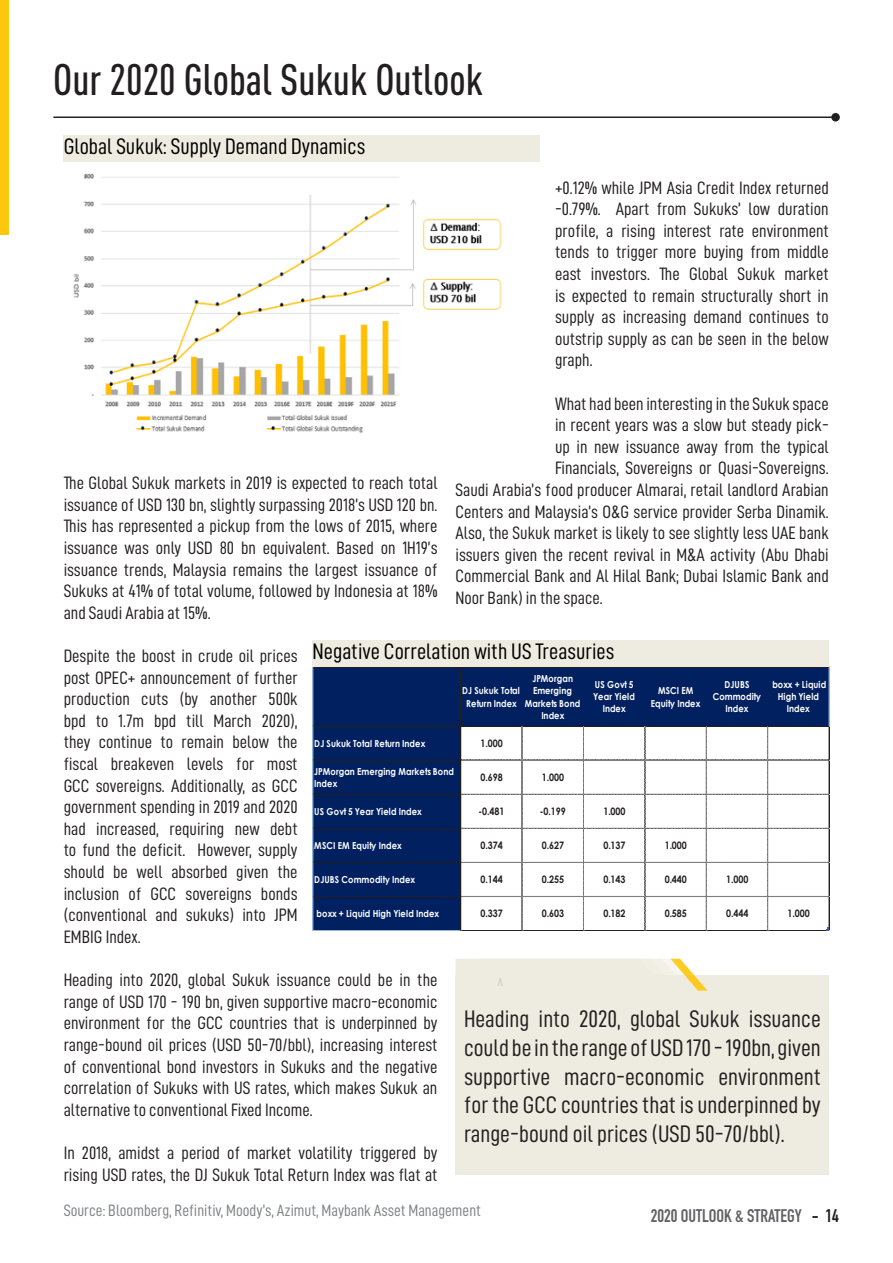
<style>
.page{position:relative;width:893px;height:1263px;background:#fff}
.page>*{position:absolute;margin:0;border:0;box-sizing:border-box;transform-origin:0 0}
.t1{font:500 43.5px "DIN Cond";color:#231f20}
.t2{font:24px/28.8px "D DIN Condensed";color:#231f20;text-align:justify}
.t3{font:22.5px "D DIN Condensed";color:#000}
.t4{font:18px/21.6px "D DIN Condensed";color:#231f20;text-align:justify}
.t5{font:700 18px "DIN Condensed";color:#616164}
.t6{font:16.5px "D DIN Condensed";color:#808285}
.t7{font:700 10.2px "Century Gothic";color:#231f20;scale:.87 1}
.t8{font:700 9.6px/12.1px "Century Gothic";letter-spacing:.005em;color:#fff;text-align:center;scale:.87 1}
.t9{font:700 9.6px/12.1px "Century Gothic";letter-spacing:.025em;color:#fff;text-align:center;scale:.87 1}
.s1{color:#231f20}
</style>
<div class="page">
<div style="left:0;top:0;width:8px;height:234px;background:#fdc70d"></div>
<hr style="left:54px;top:116px;width:782px;height:2px;background:#231f20">
<div style="left:831px;top:113px;width:9px;height:9px;background:#231f20;border-radius:50%"></div>
<img style="left:73px;top:173px;width:429px;height:260px">
<div style="left:313px;top:667px;width:516px;height:59px;background:#002060"></div>
<div style="left:313px;top:726px;width:148px;height:205px;background:#002060"></div>
<hr style="left:313px;top:667px;width:516px;height:1px;background:#231f20">
<hr style="left:313px;top:667px;width:1px;height:59px;background:#95b3d7">
<hr style="left:313px;top:726px;width:516px;height:1px;background:#231f20">
<hr style="left:829px;top:667px;width:1px;height:59px;background:#95b3d7">
<hr style="left:313px;top:726px;width:1px;height:34px;background:#95b3d7">
<hr style="left:313px;top:760px;width:148px;height:1px;background:#231f20">
<hr style="left:461px;top:760px;width:368px;height:1px;background:#bfbfbf">
<hr style="left:313px;top:761px;width:1px;height:33px;background:#95b3d7">
<hr style="left:313px;top:794px;width:148px;height:1px;background:#231f20">
<hr style="left:461px;top:794px;width:368px;height:1px;background:#bfbfbf">
<hr style="left:313px;top:795px;width:1px;height:33px;background:#95b3d7">
<hr style="left:313px;top:828px;width:148px;height:1px;background:#231f20">
<hr style="left:461px;top:828px;width:368px;height:1px;background:#bfbfbf">
<hr style="left:313px;top:829px;width:1px;height:33px;background:#95b3d7">
<hr style="left:313px;top:862px;width:148px;height:1px;background:#231f20">
<hr style="left:461px;top:862px;width:368px;height:1px;background:#bfbfbf">
<hr style="left:313px;top:863px;width:1px;height:33px;background:#95b3d7">
<hr style="left:313px;top:896px;width:148px;height:1px;background:#231f20">
<hr style="left:461px;top:896px;width:368px;height:1px;background:#bfbfbf">
<hr style="left:313px;top:897px;width:1px;height:34px;background:#95b3d7">
<hr style="left:313px;top:930px;width:147px;height:1px;background:#95b3d7">
<hr style="left:460px;top:667px;width:1px;height:264px;background:#231f20">
<hr style="left:522px;top:726px;width:1px;height:204px;background:#bfbfbf">
<hr style="left:583px;top:726px;width:1px;height:204px;background:#bfbfbf">
<hr style="left:645px;top:726px;width:1px;height:204px;background:#bfbfbf">
<hr style="left:706px;top:726px;width:1px;height:204px;background:#bfbfbf">
<hr style="left:767px;top:726px;width:1px;height:204px;background:#bfbfbf">
<hr style="left:461px;top:930px;width:368px;height:1px;background:#231f20">
<hr style="left:829px;top:726px;width:1px;height:205px;background:#231f20">
<div style="left:455px;top:975px;width:374px;height:199px;background:#eeece0"></div>
<div style="left:64px;top:135px;width:476px;height:27px;background:#eeece0"></div>
<div style="left:313px;top:640px;width:516px;height:27px;background:#eeece0"></div>
<svg style="left:455px;top:959px;width:252px;height:31px"></svg>
<h1 class="t1" style="left:53px;top:54px;width:431px">Our 2020 Global Sukuk Outlook</h1>
<p class="t3" style="left:64px;top:134px;width:303px">Global Sukuk: Supply Demand Dynamics</p>
<p class="t4" style="left:555px;top:176px;width:275px">+0.12% while JPM Asia Credit Index returned -0.79%. Apart from Sukuks’ low duration profile, a rising interest rate environment tends to trigger more buying from middle east investors. The Global Sukuk market is expected to remain structurally short in supply as increasing demand continues to outstrip supply as can be seen in the below graph.</p>
<p class="t4" style="left:555px;top:392px;width:275px">What had been interesting in the Sukuk space</p>
<p class="t4" style="left:555px;top:414px;width:275px">in recent years was a slow but steady pick-</p>
<p class="t4" style="left:555px;top:435px;width:275px">up in new issuance away from the typical</p>
<p class="t4" style="left:555px;top:457px;width:274px">Financials, Sovereigns or Quasi-Sovereigns.</p>
<p class="t4" style="left:455px;top:479px;width:375px">Saudi Arabia’s food producer Almarai, retail landlord Arabian</p>
<p class="t4" style="left:455px;top:500px;width:373px">Centers and Malaysia’s O&amp;G service provider Serba Dinamik.</p>
<p class="t4" style="left:455px;top:522px;width:375px">Also, the Sukuk market is likely to see slightly less UAE bank</p>
<p class="t4" style="left:455px;top:543px;width:375px">issuers given the recent revival in M&amp;A activity (Abu Dhabi</p>
<p class="t4" style="left:455px;top:565px;width:375px">Commercial Bank and Al Hilal Bank; Dubai Islamic Bank and</p>
<p class="t4" style="left:455px;top:587px;width:147px">Noor Bank) in the space.</p>
<p class="t4" style="left:64px;top:472px;width:375px">The Global Sukuk markets in 2019 is expected to reach total issuance of USD 130 bn, slightly surpassing 2018’s USD 120 bn.<br>This has represented a pickup from the lows of 2015, where issuance was only USD 80 bn equivalent. Based on 1H19’s issuance trends, Malaysia remains the largest issuance of Sukuks at 41% of total volume, followed by Indonesia at 18% and Saudi Arabia at 15%.</p>
<p class="t4" style="left:64px;top:645px;width:235px">Despite the boost in crude oil prices post OPEC+ announcement of further production cuts (by another 500k bpd to 1.7m bpd till March 2020), they continue to remain below the fiscal breakeven levels for most GCC sovereigns. Additionally, as GCC government spending in 2019 and 2020 had increased, requiring new debt to fund the deficit. However, supply should be well absorbed given the inclusion of GCC sovereigns bonds (conventional and sukuks) into JPM EMBIG Index.</p>
<p class="t4" style="left:64px;top:969px;width:375px">Heading into 2020, global Sukuk issuance could be in the range of USD 170 - 190 bn, given supportive macro-economic environment for the GCC countries that is underpinned by range-bound oil prices (USD 50-70/bbl), increasing interest of conventional bond investors in Sukuks and the negative correlation of Sukuks with US rates, which makes Sukuk an alternative to conventional Fixed Income.</p>
<p class="t4" style="left:64px;top:1141px;width:375px">In 2018, amidst a period of market volatility triggered by rising USD rates, the DJ Sukuk Total Return Index was flat at</p>
<p class="t3" style="left:313px;top:639px;width:303px">Negative Correlation with US Treasuries</p>
<p class="t8" style="left:525px;top:672px;width:65px">JPMorgan<br>Emerging<br>Markets Bond<br>Index</p>
<p class="t9" style="left:593px;top:678px;width:49px">US Govt 5<br>Year Yield<br>Index</p>
<p class="t8" style="left:651px;top:685px;width:59px">MSCI EM<br>Equity Index</p>
<p class="t8" style="left:713px;top:678px;width:57px">DJUBS<br>Commodity<br>Index</p>
<p class="t8" style="left:770px;top:678px;width:66px">İboxx + Liquid<br>High Yield<br>Index</p>
<p class="t8" style="left:462px;top:685px;width:68px">DJ Sukuk Total<br>Return Index</p>
<p class="t8" style="left:314px;top:737px;width:129px">DJ Sukuk Total Return Index</p>
<p class="t7" style="left:481px;top:737px;width:27px">1.000</p>
<p class="t8" style="left:314px;top:765px;width:162px;text-align:left">JPMorgan Emerging Markets Bond<br>Index</p>
<p class="t7" style="left:481px;top:771px;width:27px">0.698</p>
<p class="t7" style="left:542px;top:771px;width:27px">1.000</p>
<p class="t9" style="left:314px;top:805px;width:125px">US Govt 5 Year Yield Index</p>
<p class="t7" style="left:478px;top:805px;width:32px">-0.481</p>
<p class="t7" style="left:540px;top:805px;width:32px">-0.199</p>
<p class="t7" style="left:603px;top:805px;width:27px">1.000</p>
<p class="t8" style="left:314px;top:839px;width:102px">MSCI EM Equity Index</p>
<p class="t7" style="left:481px;top:839px;width:27px">0.374</p>
<p class="t7" style="left:542px;top:839px;width:27px">0.627</p>
<p class="t7" style="left:603px;top:839px;width:27px">0.137</p>
<p class="t7" style="left:665px;top:839px;width:27px">1.000</p>
<p class="t8" style="left:314px;top:873px;width:118px">DJUBS Commodity Index</p>
<p class="t7" style="left:481px;top:873px;width:27px">0.144</p>
<p class="t7" style="left:542px;top:873px;width:27px">0.255</p>
<p class="t7" style="left:603px;top:873px;width:27px">0.143</p>
<p class="t7" style="left:665px;top:873px;width:27px">0.440</p>
<p class="t7" style="left:726px;top:873px;width:27px">1.000</p>
<p class="t8" style="left:314px;top:907px;width:145px">İboxx + Liquid High Yield Index</p>
<p class="t7" style="left:481px;top:907px;width:27px">0.337</p>
<p class="t7" style="left:542px;top:907px;width:27px">0.603</p>
<p class="t7" style="left:603px;top:907px;width:27px">0.182</p>
<p class="t7" style="left:665px;top:907px;width:27px">0.585</p>
<p class="t7" style="left:726px;top:907px;width:27px">0.444</p>
<p class="t7" style="left:787px;top:907px;width:27px">1.000</p>
<h2 class="t2" style="left:464px;top:1004px;width:358px">Heading into 2020, global Sukuk issuance could be in the range of USD 170 - 190bn, given supportive macro-economic environment for the GCC countries that is underpinned by range-bound oil prices (USD 50-70/bbl).</h2>
<p class="t6" style="left:64px;top:1201px;width:419px">Source: Bloomberg, Refinitiv, Moody’s, Azimut, Maybank Asset Management</p>
<p class="t5" style="left:651px;top:1203px;width:190px">2020 OUTLOOK &amp; STRATEGY <span class="s1">- 14</span></p>
</div>
